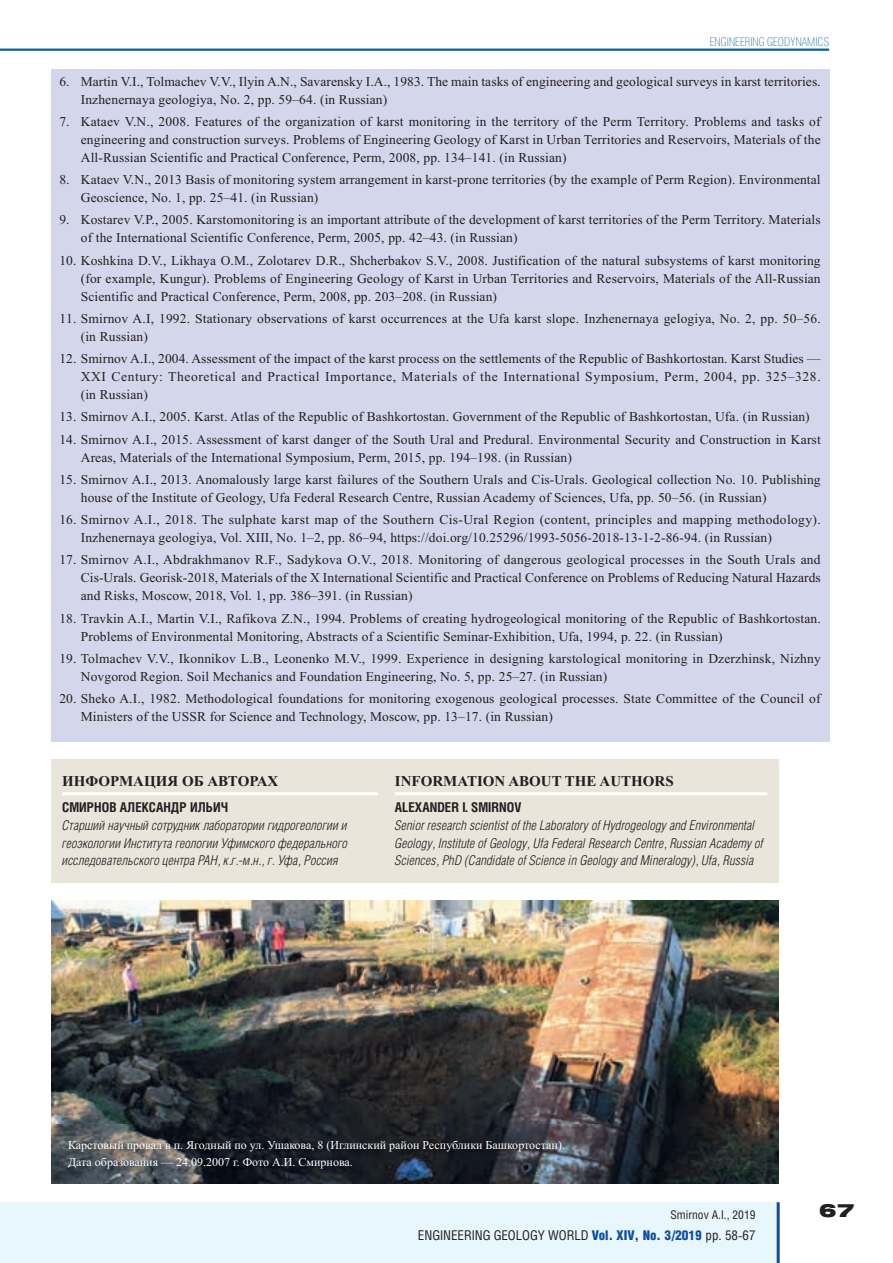
<style>
.page{position:relative;width:893px;height:1263px;background:#fff}
.page>*{position:absolute;margin:0;border:0;box-sizing:border-box;transform-origin:0 0}
.t1{font:900 18px "Helios Ext";color:#231f20}
.t2{font:700 15px "Times New Roman";color:#231f20}
.t3{font:13.5px/18px "Times New Roman";letter-spacing:.01em;color:#231f20}
.t4{font:italic 300 13.5px/17.7px "Helios Cond";letter-spacing:.005em;color:#231f20;text-align:justify}
.t5{font:13.5px "Helios Cond";color:#231f20}
.t6{font:700 13.5px "Helios Cond";letter-spacing:.005em;color:#231f20}
.t7{font:12px/17.7px "Times New Roman";color:#fff}
.t8{font:100 12px "Helios Cond";color:#0c619d}
.t9{font:12px "Helios Cond";color:#231f20}
.s1{font-weight:900;color:#0d4d9f}
</style>
<div class="page">
<div style="left:0;top:1202px;width:777px;height:61px;background:#e8f6fd"></div>
<hr style="left:0;top:49px;width:829px;height:2px;background:#0c619d">
<hr style="left:777px;top:1202px;width:3px;height:61px;background:#0d4d9f">
<div style="left:51px;top:69px;width:778px;height:672px;background:#d4d6eb"></div>
<div style="left:51px;top:759px;width:727px;height:124px;background:#eae5db"></div>
<hr style="left:62px;top:792px;width:316px;height:3px;background:#fff">
<hr style="left:395px;top:792px;width:372px;height:3px;background:#fff">
<img style="left:51px;top:901px;width:727px;height:224px">
<img style="left:51px;top:1125px;width:727px;height:59px">
<p class="t8" style="left:710px;top:37px;width:121px">ENGINEERING GEODYNAMICS</p>
<p class="t3" style="left:81px;top:73px;width:741px;text-indent:-21px">6. Martin V.I., Tolmachev V.V., Ilyin A.N., Savarensky I.A., 1983. The main tasks of engineering and geological surveys in karst territories.<br>Inzhenernaya geоlogiya, No. 2, pp. 59–64. (in Russian)</p>
<p class="t3" style="left:81px;top:114px;width:741px;text-align:justify;text-indent:-21px">7. Kataev V.N., 2008. Features of the organization of karst monitoring in the territory of the Perm Territory. Problems and tasks of engineering and construction surveys. Problems of Engineering Geology of Karst in Urban Territories and Reservoirs, Materials of the All-Russian Scientific and Practical Conference, Perm, 2008, pp. 134–141. (in Russian)</p>
<p class="t3" style="left:81px;top:172px;width:741px;text-indent:-21px">8. Kataev V.N., 2013 Basis of monitoring system arrangement in karst-prone territories (by the example of Perm Region). Environmental<br>Geoscience, No. 1, pp. 25–41. (in Russian)</p>
<p class="t3" style="left:81px;top:212px;width:741px;text-indent:-21px">9. Kostarev V.P., 2005. Karstomonitoring is an important attribute of the development of karst territories of the Perm Territory. Materials of the International Scientific Conference, Perm, 2005, pp. 42–43. (in Russian)</p>
<p class="t3" style="left:81px;top:252px;width:741px;text-align:justify;text-indent:-21px">10. Koshkina D.V., Likhaya O.M., Zolotarev D.R., Shcherbakov S.V., 2008. Justification of the natural subsystems of karst monitoring (for example, Kungur). Problems of Engineering Geology of Karst in Urban Territories and Reservoirs, Materials of the All-Russian Scientific and Practical Conference, Perm, 2008, pp. 203–208. (in Russian)</p>
<p class="t3" style="left:81px;top:311px;width:741px;text-indent:-21px">11. Smirnov A.I, 1992. Stationary observations of karst occurrences at the Ufa karst slope. Inzhenernaya gelogiya, No. 2, pp. 50–56. (in Russian)</p>
<p class="t3" style="left:81px;top:351px;width:741px;text-align:justify;text-indent:-21px">12. Smirnov A.I., 2004. Assessment of the impact of the karst process on the settlements of the Republic of Bashkortostan. Karst Studies — XXI Century: Theoretical and Practical Importance, Materials of the International Symposium, Perm, 2004, pp. 325–328. (in Russian)</p>
<p class="t3" style="left:60px;top:409px;width:752px">13. Smirnov A.I., 2005. Karst. Atlas of the Republic of Bashkortostan. Government of the Republic of Bashkortostan, Ufa. (in Russian)</p>
<p class="t3" style="left:81px;top:431px;width:741px;text-indent:-21px">14. Smirnov A.I., 2015. Assessment of karst danger of the South Ural and Predural. Environmental Security and Construction in Karst<br>Areas, Materials of the International Symposium, Perm, 2015, pp. 194–198. (in Russian)</p>
<p class="t3" style="left:81px;top:472px;width:741px;text-indent:-21px">15. Smirnov A.I., 2013. Anomalously large karst failures of the Southern Urals and Cis-Urals. Geological collection No. 10. Publishing house of the Institute of Geology, Ufa Federal Research Centre, Russian Academy of Sciences, Ufa, pp. 50–56. (in Russian)</p>
<p class="t3" style="left:81px;top:512px;width:741px;text-indent:-21px">16. Smirnov A.I., 2018. The sulphate karst map of the Southern Cis-Ural Region (content, principles and mapping methodology).<br>Inzhenernaya geоlogiya, Vol. XIII, No. 1–2, pp. 86–94, https://doi.org/10.25296/1993-5056-2018-13-1-2-86-94. (in Russian)</p>
<p class="t3" style="left:81px;top:552px;width:741px;text-align:justify;text-indent:-21px">17. Smirnov A.I., Abdrakhmanov R.F., Sadykova O.V., 2018. Monitoring of dangerous geological processes in the South Urals and Cis-Urals. Georisk-2018, Materials of the X International Scientific and Practical Conference on Problems of Reducing Natural Hazards and Risks, Moscow, 2018, Vol. 1, pp. 386–391. (in Russian)</p>
<p class="t3" style="left:81px;top:610px;width:741px;text-indent:-21px">18. Travkin A.I., Martin V.I., Rafikova Z.N., 1994. Problems of creating hydrogeological monitoring of the Republic of Bashkortostan.<br>Problems of Environmental Monitoring, Abstracts of a Scientific Seminar-Exhibition, Ufa, 1994, p. 22. (in Russian)</p>
<p class="t3" style="left:81px;top:651px;width:741px;text-indent:-21px">19. Tolmachev V.V., Ikonnikov L.B., Leonenko M.V., 1999. Experience in designing karstological monitoring in Dzerzhinsk, Nizhny<br>Novgorod Region. Soil Mechanics and Foundation Engineering, No. 5, pp. 25–27. (in Russian)</p>
<p class="t3" style="left:81px;top:691px;width:741px;text-indent:-21px">20. Sheko A.I., 1982. Methodological foundations for monitoring exogenous geological processes. State Committee of the Council of<br>Ministers of the USSR for Science and Technology, Moscow, pp. 13–17. (in Russian)</p>
<p class="t2" style="left:62px;top:776px;width:218px">ИНФОРМАЦИЯ ОБ АВТОРАХ</p>
<p class="t6" style="left:62px;top:802px;width:168px">СМИРНОВ АЛЕКСАНДР ИЛЬИЧ</p>
<p class="t4" style="left:62px;top:817px;width:287px">Cтарший научный сотрудник лаборатории гидрогеологии и геоэкологии Института геологии Уфимского федерального исследовательского центра РАН, к.г.-м.н., г. Уфа, Россия</p>
<p class="t2" style="left:395px;top:776px;width:280px">INFORMATION ABOUT THE AUTHORS</p>
<p class="t6" style="left:395px;top:802px;width:128px">ALEXANDER I. SMIRNOV</p>
<p class="t4" style="left:395px;top:817px;width:370px;text-align:left">Senior research scientist of the Laboratory of Hydrogeology and Environmental<br>Geology, Institute of Geology, Ufa Federal Research Centre, Russian Academy of<br>Sciences, PhD (Candidate of Science in Geology and Mineralogy), Ufa, Russia</p>
<p class="t7" style="left:68px;top:1137px;width:498px">Карстовый провал в п. Ягодный по ул. Ушакова, 8 (Иглинский район Республики Башкортостан).<br>Дата образования — 24.09.2007 г. Фото А.И. Смирнова.</p>
<p class="t9" style="left:670px;top:1210px;width:87px">Smirnov A.I., 2019</p>
<p class="t5" style="left:418px;top:1230px;width:339px">ENGINEERING GEOLOGY WORLD <span class="s1">Vol. XIV, No. 3/2019</span> pp. 58-67</p>
<h1 class="t1" style="left:819px;top:1203px;width:37px">67</h1>
</div>
